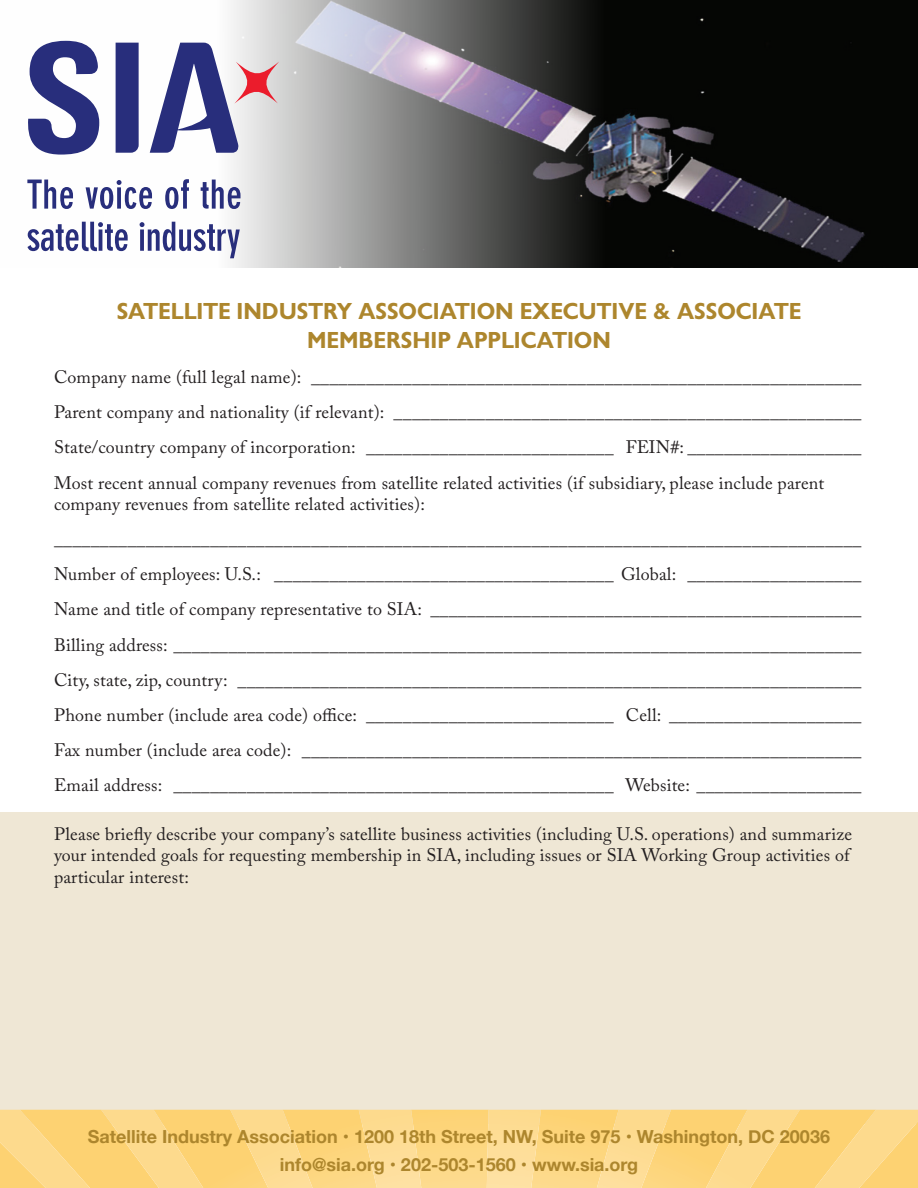
<style>
.page{position:relative;width:918px;height:1188px;background:#fff}
.page>*{position:absolute;margin:0;border:0;box-sizing:border-box;transform-origin:0 0}
.t1{font:700 24px/28.8px "Chantilly";color:#ad862d;text-align:center}
.t2{font:18px/35.1px "Adobe Caslon Pro";letter-spacing:.01em;color:#231f20}
.t3{font:700 18px/28.3px "Helvetica Neue";color:#ad862d;text-align:center}
</style>
<div class="page">
<div style="left:0;top:812px;width:918px;height:311px;background:#efe7d5"></div>
<img style="left:27px;top:0;width:891px;height:268px">
<div style="left:116px;top:43px;width:23px;height:110px;background:#282e7c"></div>
<svg style="left:27px;top:41px;width:72px;height:114px"></svg>
<svg style="left:150px;top:43px;width:129px;height:110px"></svg>
<svg style="left:27px;top:180px;width:46px;height:29px"></svg>
<svg style="left:86px;top:180px;width:66px;height:29px"></svg>
<svg style="left:165px;top:179px;width:24px;height:30px"></svg>
<svg style="left:201px;top:180px;width:40px;height:29px"></svg>
<svg style="left:27px;top:222px;width:101px;height:29px"></svg>
<svg style="left:140px;top:222px;width:100px;height:36px"></svg>
<svg style="left:90px;top:1110px;width:725px;height:78px"></svg>
<svg style="left:815px;top:1110px;width:103px;height:78px"></svg>
<svg style="left:706px;top:1110px;width:94px;height:78px"></svg>
<svg style="left:597px;top:1110px;width:74px;height:78px"></svg>
<svg style="left:487px;top:1110px;width:54px;height:78px"></svg>
<svg style="left:359px;top:1110px;width:62px;height:78px"></svg>
<svg style="left:230px;top:1110px;width:83px;height:78px"></svg>
<svg style="left:101px;top:1110px;width:102px;height:78px"></svg>
<svg style="left:0;top:1110px;width:90px;height:78px"></svg>
<h1 class="t1" style="left:117px;top:297px;width:686px">SATELLITE INDUSTRY ASSOCIATION EXECUTIVE &amp; ASSOCIATE<br>MEMBERSHIP APPLICATION</h1>
<p class="t2" style="left:54px;top:359px;width:809px;text-align:justify">Company name (full legal name): ____________________________________________________________ Parent company and nationality (if relevant): ___________________________________________________ State/country company of incorporation: ___________________________ FEIN#: ___________________ Most recent annual company revenues from satellite related activities (if subsidiary, please include parent</p>
<p class="t2" style="left:54px;top:486px;width:809px">company revenues from satellite related activities): ________________________________________________________________________________________ Number of employees: U.S.: _____________________________________ Global: ___________________ Name and title of company representative to SIA: _______________________________________________ Billing address: ___________________________________________________________________________ City, state, zip, country: ____________________________________________________________________ Phone number (include area code) office: ___________________________ Cell: _____________________ Fax number (include area code): _____________________________________________________________ Email address: ________________________________________________ Website: __________________</p>
<p class="t2" style="left:54px;top:823px;width:800px;line-height:21.6px">Please briefly describe your company’s satellite business activities (including U.S. operations) and summarize your intended goals for requesting membership in SIA, including issues or SIA Working Group activities of particular interest:</p>
<p class="t3" style="left:88px;top:1123px;width:744px">Satellite Industry Association • 1200 18th Street, NW, Suite 975 • Washington, DC 20036 info@sia.org • 202-503-1560 • www.sia.org</p>
</div>
